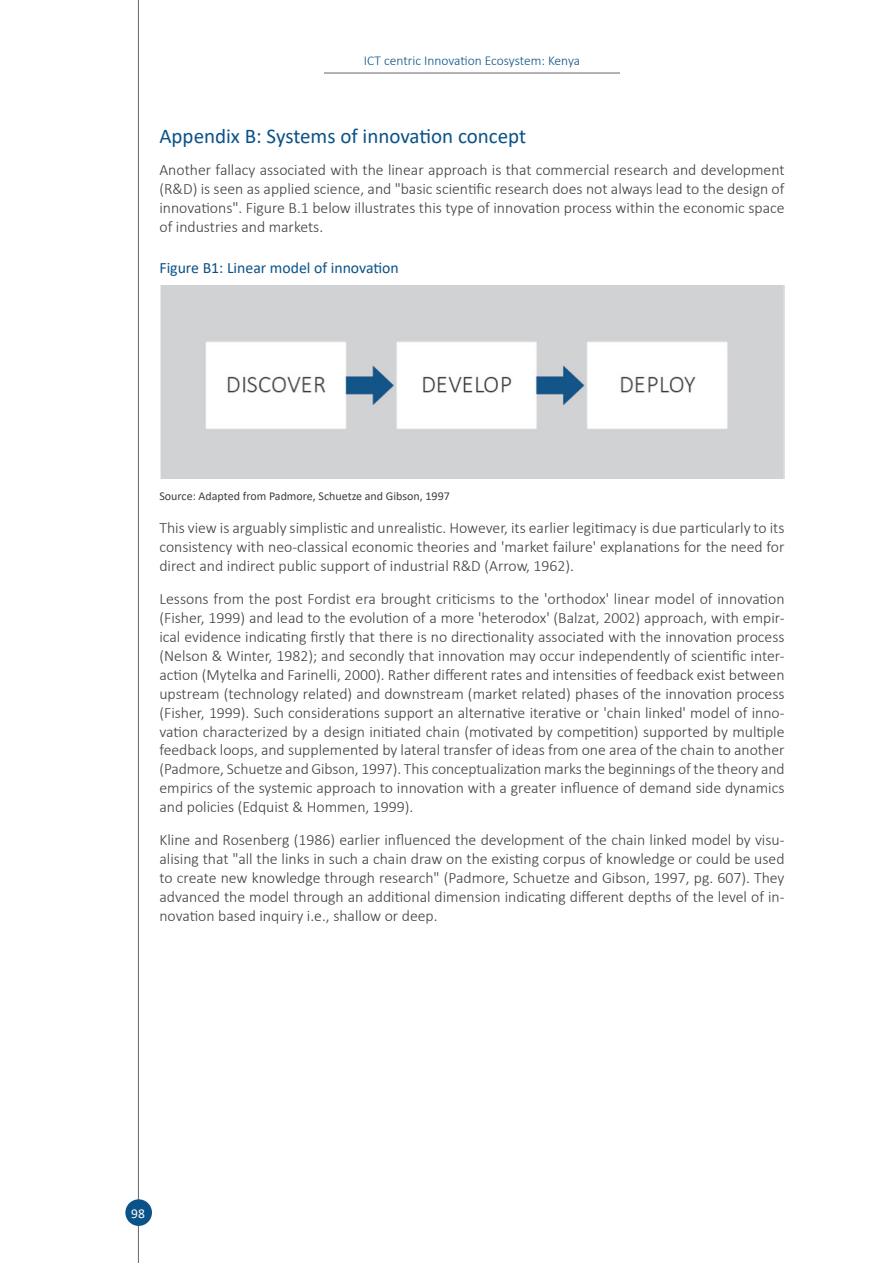
<style>
.page{position:relative;width:893px;height:1263px;background:#fff}
.page>*{position:absolute;margin:0;border:0;box-sizing:border-box;transform-origin:0 0}
.Heading_1_next_page{font:21px "Calibri";color:#0a5288}
.t1{font:300 15.75px/18.9px "Calibri";color:#3e3e3f;text-align:justify}
.Figure_title{font:15.75px "Calibri";color:#0a5288}
.t2{font:300 13.5px "Calibri";color:#0a5288}
.t3{font:13.5px "Calibri";color:#fff}
.Source_text{font:12px "Calibri";color:#3e3e3f}
</style>
<div class="page">
<hr style="left:138px;top:0;width:1px;height:1263px;background:#67676a">
<div style="left:125px;top:1199px;width:27px;height:27px;background:#0a5288;border-radius:50%"></div>
<hr style="left:324px;top:73px;width:296px;height:1px;background:#67676a">
<img style="left:160px;top:285px;width:624px;height:194px">
<p class="t2" style="left:364px;top:52px;width:218px">ICT centric Innovation Ecosystem: Kenya</p>
<h1 class="Heading_1_next_page" style="left:159px;top:122px;width:368px">Appendix B: Systems of innovation concept</h1>
<p class="t1" style="left:159px;top:160px;width:627px">Another fallacy associated with the linear approach is that commercial research and development (R&amp;D) is seen as applied science, and "basic scientific research does not always lead to the design of innovations". Figure B.1 below illustrates this type of innovation process within the economic space of industries and markets.</p>
<p class="Figure_title" style="left:159px;top:257px;width:241px">Figure B1: Linear model of innovation</p>
<p class="Source_text" style="left:159px;top:488px;width:292px">Source: Adapted from Padmore, Schuetze and Gibson, 1997</p>
<p class="t1" style="left:159px;top:518px;width:627px">This view is arguably simplistic and unrealistic. However, its earlier legitimacy is due particularly to its consistency with neo-classical economic theories and 'market failure' explanations for the need for direct and indirect public support of industrial R&amp;D (Arrow, 1962).</p>
<p class="t1" style="left:159px;top:589px;width:627px">Lessons from the post Fordist era brought criticisms to the 'orthodox' linear model of innovation (Fisher, 1999) and lead to the evolution of a more 'heterodox' (Balzat, 2002) approach, with empir&shy;ical evidence indicating firstly that there is no directionality associated with the innovation process (Nelson &amp; Winter, 1982); and secondly that innovation may occur independently of scientific inter&shy;action (Mytelka and Farinelli, 2000). Rather different rates and intensities of feedback exist between upstream (technology related) and downstream (market related) phases of the innovation process (Fisher, 1999). Such considerations support an alternative iterative or 'chain linked' model of inno&shy;vation characterized by a design initiated chain (motivated by competition) supported by multiple feedback loops, and supplemented by lateral transfer of ideas from one area of the chain to another (Padmore, Schuetze and Gibson, 1997). This conceptualization marks the beginnings of the theory and empirics of the systemic approach to innovation with a greater influence of demand side dynamics and policies (Edquist &amp; Hommen, 1999).</p>
<p class="t1" style="left:159px;top:830px;width:627px">Kline and Rosenberg (1986) earlier influenced the development of the chain linked model by visu&shy;alising that "all the links in such a chain draw on the existing corpus of knowledge or could be used to create new knowledge through research" (Padmore, Schuetze and Gibson, 1997, pg. 607). They advanced the model through an additional dimension indicating different depths of the level of in&shy;novation based inquiry i.e., shallow or deep.</p>
<p class="t3" style="left:131px;top:1204px;width:15px">98</p>
</div>
